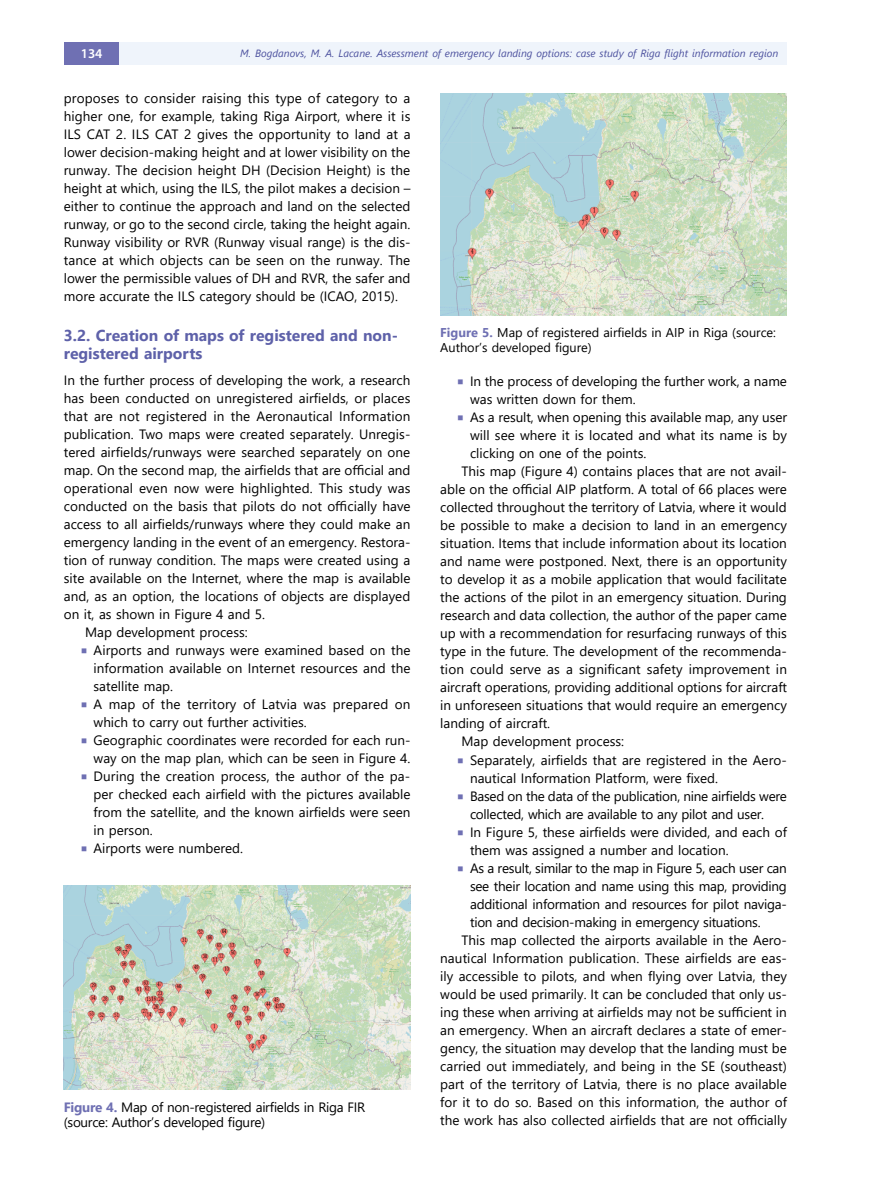
<style>
.page{position:relative;width:872px;height:1191px;background:#fff}
.page>*{position:absolute;margin:0;border:0;box-sizing:border-box;transform-origin:0 0}
.t1{font:700 15.75px/18px "Segoe UI";color:#5e61a9}
.t2{font:13.5px/18px "Segoe UI";color:#000}
.t3{font:13.5px/18px "Segoe UI";letter-spacing:-.02em;color:#000}
.t4{font:600 13.5px "Myriad Pro";color:#fff}
.t5{font:12.75px/15.3px "Segoe UI";color:#000}
.t6{font:italic 10.5px "Segoe UI";color:#4d529f}
.s1{font-family:"Minion Pro";font-size:16.5px;color:#6f70b3}
.s2{font-weight:700;color:#6f70b3}
</style>
<div class="page">
<div style="left:64px;top:43px;width:55px;height:22px;background:#6f70b3"></div>
<div style="left:119px;top:43px;width:668px;height:22px;background:#eff4fb"></div>
<img style="left:64px;top:885px;width:346px;height:204px">
<img style="left:440px;top:94px;width:347px;height:221px">
<p class="t4" style="left:81px;top:45px;width:23px">134</p>
<p class="t6" style="left:240px;top:43px;width:539px">M. Bogdanovs, M. A. Lacane. Assessment of emergency landing options: case study of Riga flight information region</p>
<p class="t2" style="left:64px;top:88px;width:348px;text-align:justify">proposes to consider raising this type of category to a higher one, for example, taking Riga Airport, where it is ILS CAT 2. ILS CAT 2 gives the opportunity to land at a lower decision-making height and at lower visibility on the runway. The decision height DH (Decision Height) is the height at which, using the ILS, the pilot makes a decision – either to continue the approach and land on the selected runway, or go to the second circle, taking the height again.<br>Runway visibility or RVR (Runway visual range) is the dis&shy;tance at which objects can be seen on the runway. The lower the permissible values of DH and RVR, the safer and more accurate the ILS category should be (ICAO, 2015).</p>
<p class="t1" style="left:64px;top:325px;width:336px">3.2. Creation of maps of registered and non&shy;registered airports</p>
<p class="t2" style="left:64px;top:370px;width:348px">In the further process of developing the work, a research</p>
<p class="t2" style="left:64px;top:388px;width:348px">has been conducted on unregistered airfields, or places</p>
<p class="t2" style="left:64px;top:406px;width:348px">that are not registered in the Aeronautical Information</p>
<p class="t2" style="left:64px;top:424px;width:348px">publication. Two maps were created separately. Unregis-</p>
<p class="t2" style="left:64px;top:442px;width:348px">tered airfields/runways were searched separately on one</p>
<p class="t2" style="left:64px;top:460px;width:348px">map. On the second map, the airfields that are official and</p>
<p class="t2" style="left:64px;top:478px;width:348px">operational even now were highlighted. This study was</p>
<p class="t2" style="left:64px;top:496px;width:348px">conducted on the basis that pilots do not officially have</p>
<p class="t2" style="left:64px;top:514px;width:348px">access to all airfields/runways where they could make an</p>
<p class="t2" style="left:64px;top:532px;width:348px">emergency landing in the event of an emergency. Restora-</p>
<p class="t2" style="left:64px;top:550px;width:348px">tion of runway condition. The maps were created using a</p>
<p class="t2" style="left:64px;top:568px;width:348px">site available on the Internet, where the map is available</p>
<p class="t2" style="left:64px;top:586px;width:348px">and, as an option, the locations of objects are displayed</p>
<p class="t2" style="left:64px;top:604px;width:203px">on it, as shown in Figure 4 and 5.</p>
<p class="t2" style="left:85px;top:622px;width:164px">Map development process:</p>
<p class="t2" style="left:94px;top:640px;width:318px;text-align:justify;text-indent:-13px"><span class="s1">■</span> Airports and runways were examined based on the information available on Internet resources and the satellite map.</p>
<p class="t2" style="left:94px;top:694px;width:318px;text-indent:-13px"><span class="s1">■</span> A map of the territory of Latvia was prepared on which to carry out further activities.</p>
<p class="t2" style="left:81px;top:730px;width:331px;text-align:right"><span class="s1">■</span> Geographic coordinates were recorded for each run&shy;way on the map plan, which can be seen in Figure 4.</p>
<p class="t2" style="left:94px;top:766px;width:318px;text-align:justify;text-indent:-13px"><span class="s1">■</span> During the creation process, the author of the pa&shy;per checked each airfield with the pictures available from the satellite, and the known airfields were seen in person.</p>
<p class="t2" style="left:81px;top:838px;width:164px"><span class="s1">■</span> Airports were numbered.</p>
<p class="t5" style="left:440px;top:324px;width:337px"><span class="s2">Figure 5.</span> Map of registered airfields in AIP in Riga (source:<br>Author’s developed figure)</p>
<p class="t2" style="left:470px;top:371px;width:318px;text-indent:-13px"><span class="s1">■</span> In the process of developing the further work, a name was written down for them.</p>
<p class="t2" style="left:457px;top:407px;width:331px"><span class="s1">■</span> As a result, when opening this available map, any user</p>
<p class="t2" style="left:470px;top:425px;width:318px">will see where it is located and what its name is by</p>
<p class="t2" style="left:470px;top:443px;width:178px">clicking on one of the points.</p>
<p class="t2" style="left:461px;top:461px;width:327px">This map (Figure 4) contains places that are not avail-</p>
<p class="t2" style="left:440px;top:479px;width:348px">able on the official AIP platform. A total of 66 places were</p>
<p class="t2" style="left:440px;top:497px;width:348px">collected throughout the territory of Latvia, where it would</p>
<p class="t2" style="left:440px;top:515px;width:348px">be possible to make a decision to land in an emergency</p>
<p class="t2" style="left:440px;top:533px;width:348px">situation. Items that include information about its location</p>
<p class="t2" style="left:440px;top:551px;width:348px">and name were postponed. Next, there is an opportunity</p>
<p class="t2" style="left:440px;top:569px;width:348px">to develop it as a mobile application that would facilitate</p>
<p class="t2" style="left:440px;top:587px;width:348px">the actions of the pilot in an emergency situation. During</p>
<p class="t2" style="left:440px;top:605px;width:348px">research and data collection, the author of the paper came</p>
<p class="t2" style="left:440px;top:623px;width:348px">up with a recommendation for resurfacing runways of this</p>
<p class="t2" style="left:440px;top:641px;width:348px">type in the future. The development of the recommenda-</p>
<p class="t2" style="left:440px;top:659px;width:348px">tion could serve as a significant safety improvement in</p>
<p class="t2" style="left:440px;top:677px;width:348px">aircraft operations, providing additional options for aircraft</p>
<p class="t2" style="left:440px;top:695px;width:348px">in unforeseen situations that would require an emergency</p>
<p class="t2" style="left:440px;top:713px;width:111px">landing of aircraft.</p>
<p class="t2" style="left:461px;top:731px;width:164px">Map development process:</p>
<p class="t2" style="left:470px;top:749px;width:318px;text-indent:-13px"><span class="s1">■</span> Separately, airfields that are registered in the Aero&shy;nautical Information Platform, were fixed.</p>
<p class="t3" style="left:470px;top:785px;width:318px;text-indent:-13px"><span class="s1">■</span> Based on the data of the publication, nine airfields were collected, which are available to any pilot and user.</p>
<p class="t2" style="left:470px;top:821px;width:318px;text-indent:-13px"><span class="s1">■</span> In Figure 5, these airfields were divided, and each of them was assigned a number and location.</p>
<p class="t3" style="left:457px;top:857px;width:331px"><span class="s1">■</span> As a result, similar to the map in Figure 5, each user can</p>
<p class="t3" style="left:470px;top:875px;width:318px">see their location and name using this map, providing</p>
<p class="t2" style="left:470px;top:893px;width:318px">additional information and resources for pilot naviga-</p>
<p class="t3" style="left:470px;top:911px;width:292px">tion and decision-making in emergency situations.</p>
<p class="t2" style="left:461px;top:929px;width:327px">This map collected the airports available in the Aero-</p>
<p class="t2" style="left:440px;top:947px;width:348px">nautical Information publication. These airfields are eas-</p>
<p class="t2" style="left:440px;top:965px;width:348px">ily accessible to pilots, and when flying over Latvia, they</p>
<p class="t2" style="left:440px;top:983px;width:348px">would be used primarily. It can be concluded that only us-</p>
<p class="t2" style="left:440px;top:1001px;width:348px">ing these when arriving at airfields may not be sufficient in</p>
<p class="t2" style="left:440px;top:1019px;width:348px">an emergency. When an aircraft declares a state of emer-</p>
<p class="t2" style="left:440px;top:1037px;width:348px">gency, the situation may develop that the landing must be</p>
<p class="t2" style="left:440px;top:1055px;width:348px">carried out immediately, and being in the SE (southeast)</p>
<p class="t2" style="left:440px;top:1073px;width:348px">part of the territory of Latvia, there is no place available</p>
<p class="t2" style="left:440px;top:1091px;width:348px">for it to do so. Based on this information, the author of</p>
<p class="t2" style="left:440px;top:1109px;width:348px">the work has also collected airfields that are not officially</p>
<p class="t3" style="left:64px;top:1098px;width:303px;line-height:15.3px"><span class="s2">Figure 4.</span> Map of non-registered airfields in Riga FIR (source: Author’s developed figure)</p>
</div>
